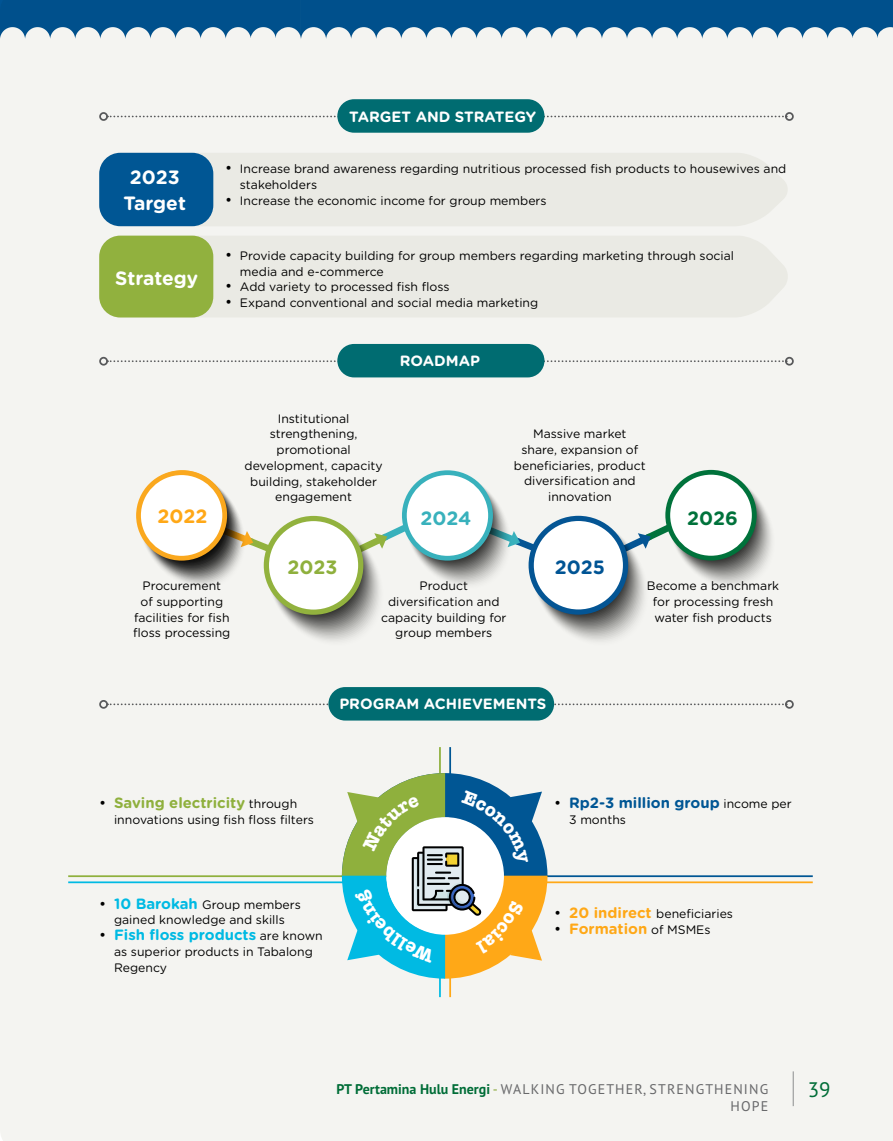
<style>
.page{position:relative;width:893px;height:1141px;background:#f4f4f1}
.page>*{position:absolute;margin:0;border:0;box-sizing:border-box;transform-origin:0 0}
.t1{font:21px "PT Sans Pro";color:#00723b}
.t2{font:700 19.25px/26.2px "Gotham Rounded";color:#fff;text-align:center}
.t3{font:700 19.25px "Gotham Rounded";color:#38b1bc}
.t4{font:700 19.25px "Gotham Rounded";color:#8fb03d}
.t5{font:700 19.25px "Gotham Rounded";color:#005494}
.t6{font:700 19.25px "Gotham Rounded";color:#ffa817}
.t7{font:700 19.25px "Gotham Rounded";color:#00723b}
.t8{font:700 14.88px "Gotham Rounded";color:#fff}
.t9{font:700 14.88px "Gotham Rounded";color:#005694}
.t10{font:700 14.88px "Gotham Rounded";color:#00bae3}
.t11{font:700 14.88px "Gotham Rounded";color:#8fb03d}
.t12{font:700 14.88px "Gotham Rounded";color:#ffa817}
.t13{font:14px/16.8px "PT Sans Pro";letter-spacing:.08em;color:#6d6e71;text-align:right}
.t14{font:12.25px/15.8px "Gotham Rounded";color:#000;text-align:center}
.s1{font-size:14.88px}
.s2{font-weight:400;color:#000}
.s3{font-weight:400;font-size:12.25px;color:#000}
.s4{font-weight:700;font-size:14.88px;color:#00bae3}
.s5{font-weight:700;font-size:14.88px;color:#ffa817}
.s6{font-weight:700;color:#00723b}
.s7{color:#8fb03d}
</style>
<div class="page">
<div style="left:99px;top:153px;width:690px;height:73px;background:#eaeae4"></div>
<div style="left:99px;top:236px;width:690px;height:81px;background:#eaeae4"></div>
<div style="left:99px;top:236px;width:114px;height:81px;background:#91b13e;border-radius:21px"></div>
<div style="left:99px;top:153px;width:114px;height:73px;background:#005694;border-radius:21px"></div>
<svg style="left:138px;top:470px;width:639px;height:178px"></svg>
<svg style="left:529px;top:516px;width:99px;height:99px;background:#0f5b96"></svg>
<div style="left:534px;top:521px;width:89px;height:88px;background:#fff;border-radius:50%"></div>
<div style="left:66px;top:745px;width:376px;height:133px;background:#f4f4f1"></div>
<div style="left:448px;top:745px;width:366px;height:133px;background:#f4f4f1"></div>
<div style="left:66px;top:881px;width:376px;height:118px;background:#f4f4f1"></div>
<div style="left:448px;top:881px;width:366px;height:118px;background:#f4f4f1"></div>
<svg style="left:108px;top:360px;width:677px;height:2px"></svg>
<div style="left:99px;top:357px;width:9px;height:9px;border:2px solid #58595b;border-radius:50%"></div>
<div style="left:785px;top:357px;width:9px;height:9px;border:2px solid #58595b;border-radius:50%"></div>
<div style="left:337px;top:344px;width:207px;height:33px;background:#006c71;border-radius:17px"></div>
<svg style="left:108px;top:703px;width:677px;height:2px"></svg>
<div style="left:99px;top:700px;width:9px;height:9px;border:2px solid #58595b;border-radius:50%"></div>
<div style="left:785px;top:700px;width:9px;height:9px;border:2px solid #58595b;border-radius:50%"></div>
<div style="left:328px;top:687px;width:226px;height:34px;background:#006c71;border-radius:17px"></div>
<svg style="left:108px;top:116px;width:677px;height:1px"></svg>
<div style="left:99px;top:112px;width:9px;height:9px;border:2px solid #58595b;border-radius:50%"></div>
<div style="left:785px;top:112px;width:9px;height:9px;border:2px solid #58595b;border-radius:50%"></div>
<div style="left:337px;top:99px;width:207px;height:34px;background:#006c71;border-radius:17px"></div>
<svg style="left:342px;top:773px;width:205px;height:206px"></svg>
<h2 class="t2" style="left:124px;top:163px;width:64px">2023<br>Target</h2>
<h2 class="t2" style="left:115px;top:265px;width:84px">Strategy</h2>
<p class="t8" style="left:349px;top:105px;width:188px">TARGET AND STRATEGY</p>
<p class="t14" style="left:240px;top:160px;width:548px;text-align:left;text-indent:-15px"><span class="s1">•</span> Increase brand awareness regarding nutritious processed fish products to housewives and stakeholders</p>
<p class="t14" style="left:225px;top:192px;width:323px"><span class="s1">•</span> Increase the economic income for group members</p>
<p class="t14" style="left:240px;top:247px;width:496px;text-align:left;text-indent:-15px"><span class="s1">•</span> Provide capacity building for group members regarding marketing through social media and e-commerce</p>
<p class="t14" style="left:225px;top:279px;width:226px"><span class="s1">•</span> Add variety to processed fish floss</p>
<p class="t14" style="left:225px;top:294px;width:315px"><span class="s1">•</span> Expand conventional and social media marketing</p>
<p class="t14" style="left:245px;top:410px;width:140px">Institutional strengthening, promotional development, capacity building, stakeholder engagement</p>
<p class="t8" style="left:400px;top:350px;width:82px">ROADMAP</p>
<p class="t14" style="left:514px;top:425px;width:133px">Massive market share, expansion of beneficiaries, product diversification and innovation</p>
<h2 class="t6" style="left:157px;top:502px;width:51px">2022</h2>
<h2 class="t7" style="left:687px;top:504px;width:52px">2026</h2>
<h2 class="t3" style="left:420px;top:504px;width:52px">2024</h2>
<h2 class="t4" style="left:288px;top:554px;width:51px">2023</h2>
<h2 class="t5" style="left:555px;top:554px;width:51px">2025</h2>
<p class="t14" style="left:133px;top:577px;width:99px">Procurement<br>of supporting facilities for fish floss processing</p>
<p class="t14" style="left:381px;top:577px;width:127px">Product diversification and capacity building for group members</p>
<p class="t14" style="left:647px;top:577px;width:134px">Become a benchmark for processing fresh water fish products</p>
<p class="t8" style="left:339px;top:693px;width:209px">PROGRAM ACHIEVEMENTS</p>
<p class="t11" style="left:99px;top:792px;width:199px"><span class="s2">•</span> Saving electricity <span class="s3">through</span></p>
<p class="t14" style="left:114px;top:811px;width:201px">innovations using fish floss filters</p>
<p class="t14" style="left:99px;top:896px;width:203px"><span class="s1">•</span> <span class="s4">10 Barokah</span> Group members gained knowledge and skills</p>
<p class="t10" style="left:99px;top:924px;width:225px"><span class="s2">•</span> Fish floss products <span class="s3">are known</span></p>
<p class="t14" style="left:114px;top:943px;width:200px;text-align:left">as superior products in Tabalong<br>Regency</p>
<p class="t9" style="left:554px;top:792px;width:239px"><span class="s2">•</span> Rp2-3 million group <span class="s3">income per</span></p>
<p class="t14" style="left:569px;top:811px;width:58px">3 months</p>
<p class="t14" style="left:554px;top:905px;width:180px"><span class="s1">•</span> <span class="s5">20 indirect</span> beneficiaries</p>
<p class="t12" style="left:554px;top:918px;width:158px"><span class="s2">•</span> Formation <span class="s3">of MSMEs</span></p>
<p class="t13" style="left:336px;top:1080px;width:433px"><span class="s6">PT Pertamina Hulu Energi</span> <span class="s7">-</span> WALKING TOGETHER, STRENGTHENING<br>HOPE</p>
<h1 class="t1" style="left:808px;top:1076px;width:24px">39</h1>
</div>
